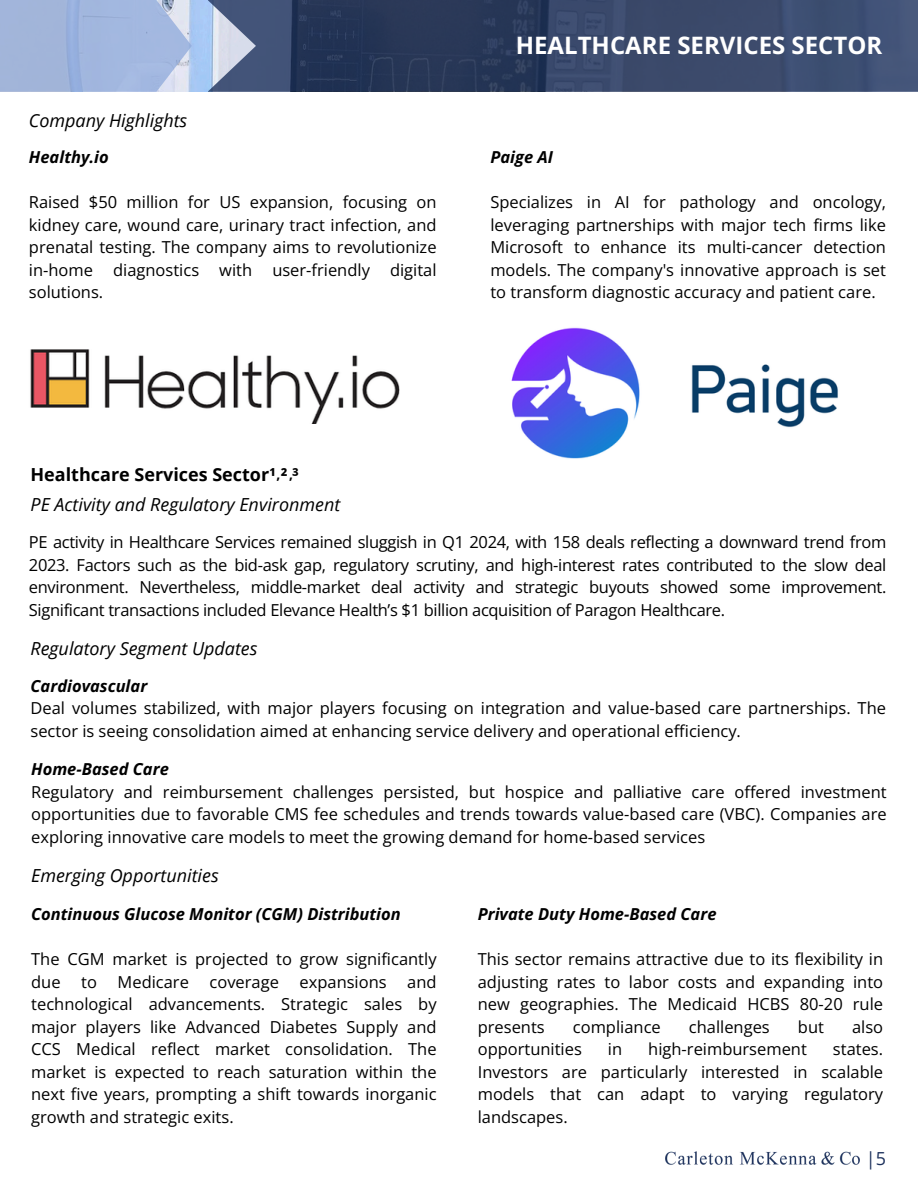
<style>
.page{position:relative;width:918px;height:1188px;background:#fff}
.page>*{position:absolute;margin:0;border:0;box-sizing:border-box;transform-origin:0 0}
.t1{font:700 24px "Open Sans";color:#fff}
.t2{font:italic 18px "Open Sans";color:#000}
.t3{font:700 18px "Open Sans";color:#000}
.t4{font:18px "Open Sans";color:#1e325d}
.t5{font:16.5px/22.5px "Open Sans";color:#000;text-align:justify}
.t6{font:italic 700 16.5px "Open Sans";color:#000}
.t7{font:700 13.5px "Open Sans";color:#000}
</style>
<div class="page">
<svg style="left:208px;top:0;width:710px;height:92px;background:#3a496b"></svg>
<svg style="left:0;top:0;width:192px;height:92px;background:#a5b9de"></svg>
<img style="left:665px;top:1151px;width:195px;height:14px">
<img style="left:30px;top:349px;width:369px;height:75px">
<img style="left:511px;top:327px;width:327px;height:132px">
<p class="t2" style="left:29px;top:108px;width:160px">Company Highlights</p>
<p class="t6" style="left:29px;top:146px;width:81px">Healthy.io</p>
<h2 class="t5" style="left:29px;top:191px;width:409px">Raised $50 million for US expansion, focusing on kidney care, wound care, urinary tract infection, and prenatal testing. The company aims to revolutionize in-home diagnostics with user-friendly digital solutions.</h2>
<p class="t1" style="left:516px;top:29px;width:368px">HEALTHCARE SERVICES SECTOR</p>
<p class="t6" style="left:490px;top:146px;width:64px">Paige AI</p>
<p class="t5" style="left:490px;top:191px;width:397px">Specializes in AI for pathology and oncology, leveraging partnerships with major tech firms like Microsoft to enhance its multi-cancer detection models. The company's innovative approach is set to transform diagnostic accuracy and patient care.</p>
<p class="t3" style="left:31px;top:462px;width:270px">Healthcare Services Sector¹ ² ³</p>
<p class="t2" style="left:31px;top:492px;width:311px">PE Activity and Regulatory Environment</p>
<p class="t5" style="left:29px;top:530px;width:859px">PE activity in Healthcare Services remained sluggish in Q1 2024, with 158 deals reflecting a downward trend from 2023. Factors such as the bid-ask gap, regulatory scrutiny, and high-interest rates contributed to the slow deal environment. Nevertheless, middle-market deal activity and strategic buyouts showed some improvement.<br>Significant transactions included Elevance Health’s $1 billion acquisition of Paragon Healthcare.</p>
<p class="t2" style="left:31px;top:636px;width:229px">Regulatory Segment Updates</p>
<p class="t6" style="left:31px;top:674px;width:118px">Cardiovascular</p>
<p class="t5" style="left:31px;top:697px;width:857px">Deal volumes stabilized, with major players focusing on integration and value-based care partnerships. The sector is seeing consolidation aimed at enhancing service delivery and operational efficiency.</p>
<p class="t6" style="left:31px;top:758px;width:139px">Home-Based Care</p>
<p class="t5" style="left:31px;top:780px;width:857px">Regulatory and reimbursement challenges persisted, but hospice and palliative care offered investment opportunities due to favorable CMS fee schedules and trends towards value-based care (VBC). Companies are exploring innovative care models to meet the growing demand for home-based services</p>
<p class="t2" style="left:31px;top:863px;width:189px">Emerging Opportunities</p>
<h2 class="t6" style="left:31px;top:903px;width:371px">Continuous Glucose Monitor (CGM) Distribution</h2>
<p class="t5" style="left:31px;top:947px;width:407px">The CGM market is projected to grow significantly due to Medicare coverage expansions and technological advancements. Strategic sales by major players like Advanced Diabetes Supply and CCS Medical reflect market consolidation. The market is expected to reach saturation within the next five years, prompting a shift towards inorganic growth and strategic exits.</p>
<p class="t7" style="left:276px;top:464px;width:5px">,</p>
<p class="t7" style="left:289px;top:464px;width:5px">,</p>
<h2 class="t6" style="left:478px;top:903px;width:240px">Private Duty Home-Based Care</h2>
<p class="t5" style="left:478px;top:947px;width:407px">This sector remains attractive due to its flexibility in adjusting rates to labor costs and expanding into new geographies. The Medicaid HCBS 80-20 rule presents</p>
<p class="t5" style="left:573px;top:1015px;width:89px">compliance</p>
<p class="t5" style="left:689px;top:1015px;width:82px">challenges</p>
<p class="t5" style="left:798px;top:1015px;width:28px">but</p>
<p class="t5" style="left:852px;top:1015px;width:33px">also</p>
<p class="t5" style="left:478px;top:1037px;width:106px">opportunities</p>
<p class="t5" style="left:608px;top:1037px;width:16px">in</p>
<p class="t5" style="left:648px;top:1037px;width:160px">high-reimbursement</p>
<p class="t5" style="left:478px;top:1037px;width:407px;text-indent:355px">states.<br>Investors are particularly interested in scalable models that can adapt to varying regulatory landscapes.</p>
<h2 class="t4" style="left:866px;top:1146px;width:22px">|5</h2>
</div>
